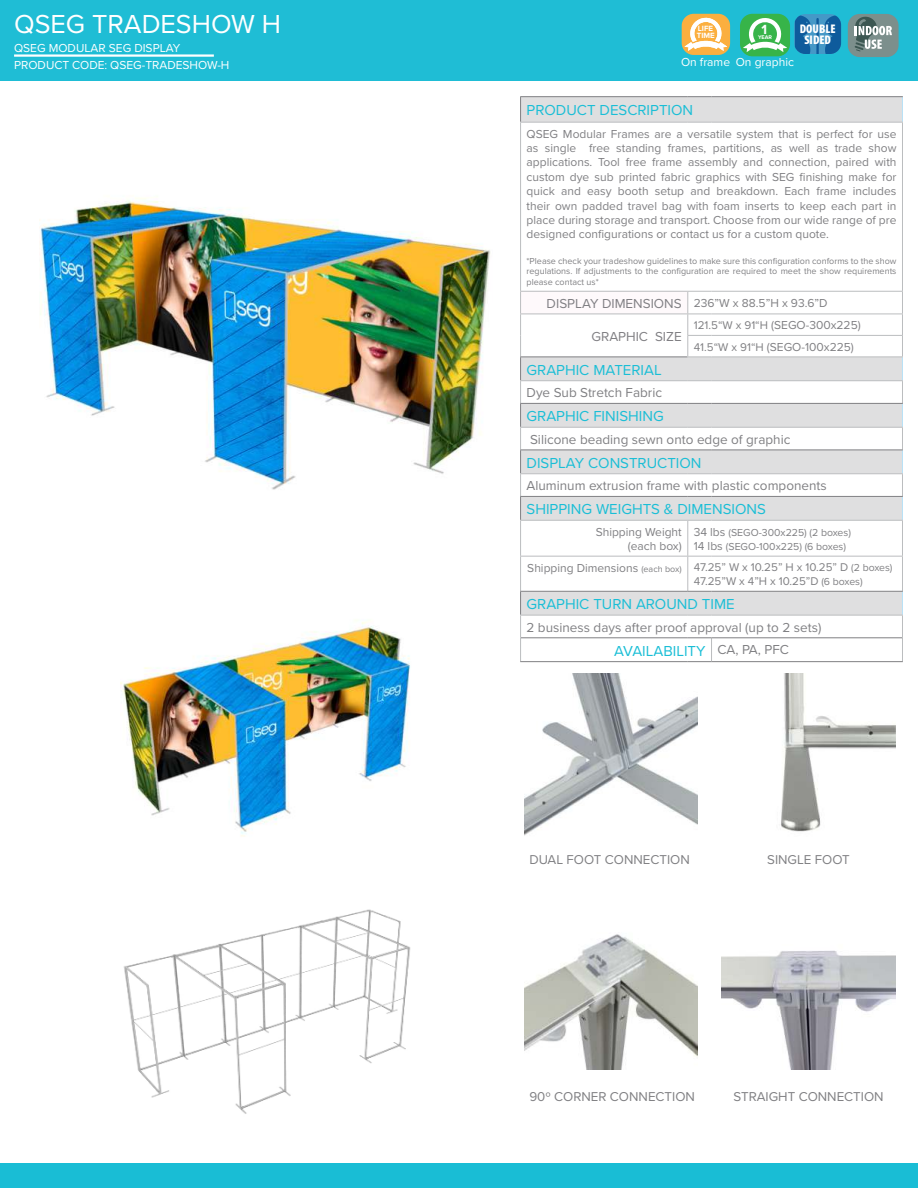
<style>
.page{position:relative;width:918px;height:1188px;background:#fff}
.page>*{position:absolute;margin:0;border:0;box-sizing:border-box;transform-origin:0 0}
.t1{font:27px "Proxima Nova";color:#fff}
.t2{font:15px "Proxima Nova";color:#1abed6}
.t3{font:700 13.8px "Proxima Nova";color:#fff}
.t4{font:13.5px "Proxima Nova";color:#808083}
.t5{font:13.5px "Proxima Nova";color:#807f83}
.t6{font:13.35px "Proxima Nova";color:#808083}
.t7{font:900 condensed 12.6px/11.2px "Myriad Pro";color:#fff;text-align:center}
.t8{font:12px/14.4px "Proxima Nova";color:#808083;text-align:justify}
.t9{font:12px "Proxima Nova";color:#fff}
.t10{font:11.7px/14px "Proxima Nova";color:#808083}
.t11{font:10.5px/14.4px "Proxima Nova";color:#808083}
.t12{font:9px/10.8px "Proxima Nova";color:#808083;text-align:justify}
.t13{font:700 7.8px/7.2px "Proxima Nova";color:#fff}
.t14{font:700 5.55px "Proxima Nova";color:#fff}
.s1{font-size:13.5px;color:#807f83}
.s2{font-size:12px;color:#807f83}
.s3{font-size:12px}
.s4{font-size:11.7px}
.s5{color:#807f83}
.s6{font-size:9px}
.s7{font-size:10.5px}
.s8{font-size:13.5px;color:#808083}
</style>
<div class="page">
<div style="left:0;top:0;width:918px;height:81px;background:#1fbdd5"></div>
<div style="left:682px;top:14px;width:48px;height:41px;background:#fbaf3f;border-radius:12px"></div>
<svg style="left:685px;top:16px;width:42px;height:35px"></svg>
<div style="left:740px;top:14px;width:50px;height:42px;background:#37b449;border-radius:13px"></div>
<svg style="left:743px;top:16px;width:44px;height:36px"></svg>
<div style="left:848px;top:14px;width:51px;height:43px;background:#7c8f8c;border-radius:12px"></div>
<svg style="left:855px;top:16px;width:37px;height:36px"></svg>
<div style="left:795px;top:14px;width:46px;height:40px;background:#4598c7;border-radius:11px"></div>
<svg style="left:825px;top:15px;width:16px;height:39px"></svg>
<svg style="left:795px;top:15px;width:24px;height:39px"></svg>
<hr style="left:14px;top:54px;width:200px;height:3px;background:#fff">
<div style="left:0;top:1164px;width:918px;height:24px;background:#19bdd5"></div>
<svg style="left:521px;top:97px;width:381px;height:25px;background:#ddddde"></svg>
<svg style="left:521px;top:290px;width:381px;height:301px"></svg>
<div style="left:521px;top:291px;width:167px;height:23px;background:#fef9fb"></div>
<svg style="left:688px;top:292px;width:214px;height:299px"></svg>
<svg style="left:902px;top:97px;width:1px;height:25px"></svg>
<hr style="left:902px;top:123px;width:1px;height:168px;background:#bbbdbf">
<hr style="left:520px;top:123px;width:1px;height:168px;background:#bbbdbf">
<hr style="left:520px;top:291px;width:168px;height:1px;background:#bbbdbf">
<hr style="left:712px;top:291px;width:191px;height:1px;background:#bbbdbf">
<hr style="left:520px;top:314px;width:168px;height:1px;background:#bbbdbf">
<hr style="left:520px;top:521px;width:1px;height:35px;background:#bbbdbf">
<hr style="left:687px;top:521px;width:1px;height:35px;background:#bbbdbf">
<hr style="left:902px;top:521px;width:1px;height:35px;background:#bbbdbf">
<hr style="left:520px;top:556px;width:168px;height:1px;background:#bbbdbf">
<hr style="left:520px;top:557px;width:1px;height:34px;background:#bbbdbf">
<svg style="left:688px;top:556px;width:24px;height:1px"></svg>
<hr style="left:687px;top:557px;width:1px;height:34px;background:#bbbdbf">
<hr style="left:712px;top:556px;width:191px;height:1px;background:#bbbdbf">
<hr style="left:902px;top:557px;width:1px;height:34px;background:#bbbdbf">
<hr style="left:520px;top:403px;width:168px;height:1px;background:#808083">
<svg style="left:688px;top:403px;width:24px;height:1px"></svg>
<hr style="left:712px;top:403px;width:191px;height:1px;background:#808083">
<hr style="left:520px;top:427px;width:168px;height:1px;background:#bbbdbf">
<svg style="left:688px;top:427px;width:24px;height:1px"></svg>
<hr style="left:712px;top:427px;width:191px;height:1px;background:#bbbdbf">
<hr style="left:520px;top:357px;width:167px;height:1px;background:#808083">
<hr style="left:520px;top:380px;width:168px;height:1px;background:#bbbdbf">
<svg style="left:688px;top:380px;width:24px;height:1px"></svg>
<hr style="left:712px;top:380px;width:191px;height:1px;background:#bbbdbf">
<svg style="left:520px;top:97px;width:1px;height:25px"></svg>
<hr style="left:520px;top:96px;width:168px;height:1px;background:#808083">
<svg style="left:688px;top:96px;width:24px;height:1px"></svg>
<hr style="left:712px;top:96px;width:191px;height:1px;background:#808083">
<hr style="left:520px;top:122px;width:168px;height:1px;background:#bbbdbf">
<svg style="left:688px;top:122px;width:24px;height:1px"></svg>
<hr style="left:712px;top:122px;width:191px;height:1px;background:#bbbdbf">
<hr style="left:520px;top:450px;width:168px;height:1px;background:#808083">
<svg style="left:688px;top:450px;width:24px;height:1px"></svg>
<hr style="left:712px;top:450px;width:191px;height:1px;background:#808083">
<hr style="left:520px;top:473px;width:168px;height:1px;background:#bbbdbf">
<svg style="left:688px;top:473px;width:24px;height:1px"></svg>
<hr style="left:712px;top:473px;width:191px;height:1px;background:#bbbdbf">
<svg style="left:520px;top:292px;width:1px;height:228px"></svg>
<hr style="left:520px;top:496px;width:168px;height:1px;background:#808083">
<svg style="left:688px;top:496px;width:24px;height:1px"></svg>
<hr style="left:712px;top:496px;width:191px;height:1px;background:#808083">
<hr style="left:520px;top:520px;width:168px;height:1px;background:#bbbdbf">
<svg style="left:688px;top:520px;width:24px;height:1px"></svg>
<hr style="left:712px;top:520px;width:191px;height:1px;background:#bbbdbf">
<svg style="left:520px;top:591px;width:383px;height:71px"></svg>
<hr style="left:712px;top:661px;width:191px;height:1px;background:#808083">
<hr style="left:712px;top:314px;width:191px;height:1px;background:#bbbdbf">
<hr style="left:712px;top:335px;width:191px;height:1px;background:#bbbdbf">
<svg style="left:902px;top:292px;width:1px;height:228px"></svg>
<svg style="left:687px;top:291px;width:25px;height:67px"></svg>
<hr style="left:712px;top:357px;width:191px;height:1px;background:#bbbdbf">
<img style="left:525px;top:934px;width:173px;height:136px">
<img style="left:722px;top:950px;width:173px;height:120px">
<img style="left:525px;top:673px;width:173px;height:162px">
<img style="left:781px;top:673px;width:114px;height:159px">
<img style="left:120px;top:620px;width:290px;height:217px">
<img style="left:124px;top:909px;width:287px;height:205px">
<img style="left:39px;top:198px;width:452px;height:292px">
<h1 class="t1" style="left:14px;top:13px;width:269px">QSEG TRADESHOW H</h1>
<p class="t9" style="left:14px;top:60px;width:217px">PRODUCT CODE: QSEG-TRADESHOW-H</p>
<p class="t9" style="left:14px;top:43px;width:168px">QSEG MODULAR SEG DISPLAY</p>
<p class="t13" style="left:697px;top:25px;width:19px">LIFE<br>TIME</p>
<p class="t3" style="left:762px;top:23px;width:7px">1</p>
<p class="t14" style="left:758px;top:35px;width:16px">YEAR</p>
<p class="t7" style="left:800px;top:23px;width:37px">DOUBLE<br>SIDED</p>
<p class="t9" style="left:736px;top:57px;width:60px">On graphic</p>
<p class="t9" style="left:681px;top:57px;width:51px">On frame</p>
<p class="t2" style="left:527px;top:103px;width:168px">PRODUCT DESCRIPTION</p>
<p class="t8" style="left:527px;top:127px;width:371px">QSEG Modular Frames are a versatile system that is perfect for use as single free standing frames, partitions, as well as trade show applications. Tool free frame assembly and connection, paired with custom dye sub printed fabric graphics with SEG finishing make for quick and easy booth setup and breakdown. Each frame includes their own padded travel bag with foam inserts to keep each part in place during storage and transport. Choose from our wide range of pre designed configurations or contact us for a custom quote.</p>
<p class="t12" style="left:527px;top:256px;width:371px">*Please check your tradeshow guidelines to make sure this configuration conforms to the show regulations. If adjustments to the configuration are required to meet the show requirements please contact us*</p>
<p class="t8" style="left:547px;top:296px;width:283px"><span class="s1">DISPLAY DIMENSIONS</span> 236”W x 88.5”H x 93.6”D</p>
<p class="t5" style="left:592px;top:330px;width:92px">GRAPHIC SIZE</p>
<p class="t10" style="left:694px;top:319px;width:168px">121.5“W x 91“H <span class="s2">(</span><span class="s3">SEGO-300x225</span><span class="s2">)</span></p>
<p class="t8" style="left:694px;top:340px;width:162px"><span class="s4">41.5“W x 91“H</span> <span class="s5">(</span>SEGO-100x225<span class="s5">)</span></p>
<p class="t2" style="left:527px;top:363px;width:137px">GRAPHIC MATERIAL</p>
<p class="t4" style="left:527px;top:387px;width:137px">Dye Sub Stretch Fabric</p>
<p class="t2" style="left:527px;top:410px;width:139px">GRAPHIC FINISHING</p>
<p class="t4" style="left:530px;top:433px;width:262px">Silicone beading sewn onto edge of graphic</p>
<p class="t2" style="left:527px;top:456px;width:176px">DISPLAY CONSTRUCTION</p>
<p class="t4" style="left:527px;top:480px;width:302px">Aluminum extrusion frame with plastic components</p>
<p class="t2" style="left:527px;top:503px;width:241px">SHIPPING WEIGHTS &amp; DIMENSIONS</p>
<p class="t8" style="left:596px;top:525px;width:88px;text-align:right">Shipping Weight (each box)</p>
<p class="t11" style="left:694px;top:526px;width:159px"><span class="s3">34 lbs</span> (SEGO-300x225) (2 boxes)<br><span class="s3">14 lbs</span> (SEGO-100x225) (6 boxes)</p>
<p class="t10" style="left:694px;top:561px;width:200px;text-indent:-166px"><span class="s3">Shipping Dimensions</span> <span class="s6">(each box)</span> 47.25” W x 10.25” H x 10.25” D <span class="s7">(2 boxes)<br></span>47.25”W x 4”H x 10.25”D <span class="s7">(6 boxes)</span></p>
<p class="t2" style="left:527px;top:598px;width:210px">GRAPHIC TURN AROUND TIME</p>
<p class="t4" style="left:527px;top:621px;width:296px">2 business days after proof approval (up to 2 sets)</p>
<p class="t2" style="left:614px;top:644px;width:176px">AVAILABILITY <span class="s8">CA, PA, PFC</span></p>
<p class="t6" style="left:529px;top:853px;width:162px">DUAL FOOT CONNECTION</p>
<p class="t6" style="left:767px;top:853px;width:84px">SINGLE FOOT</p>
<p class="t6" style="left:529px;top:1091px;width:167px">90º CORNER CONNECTION</p>
<p class="t6" style="left:733px;top:1091px;width:152px">STRAIGHT CONNECTION</p>
</div>
